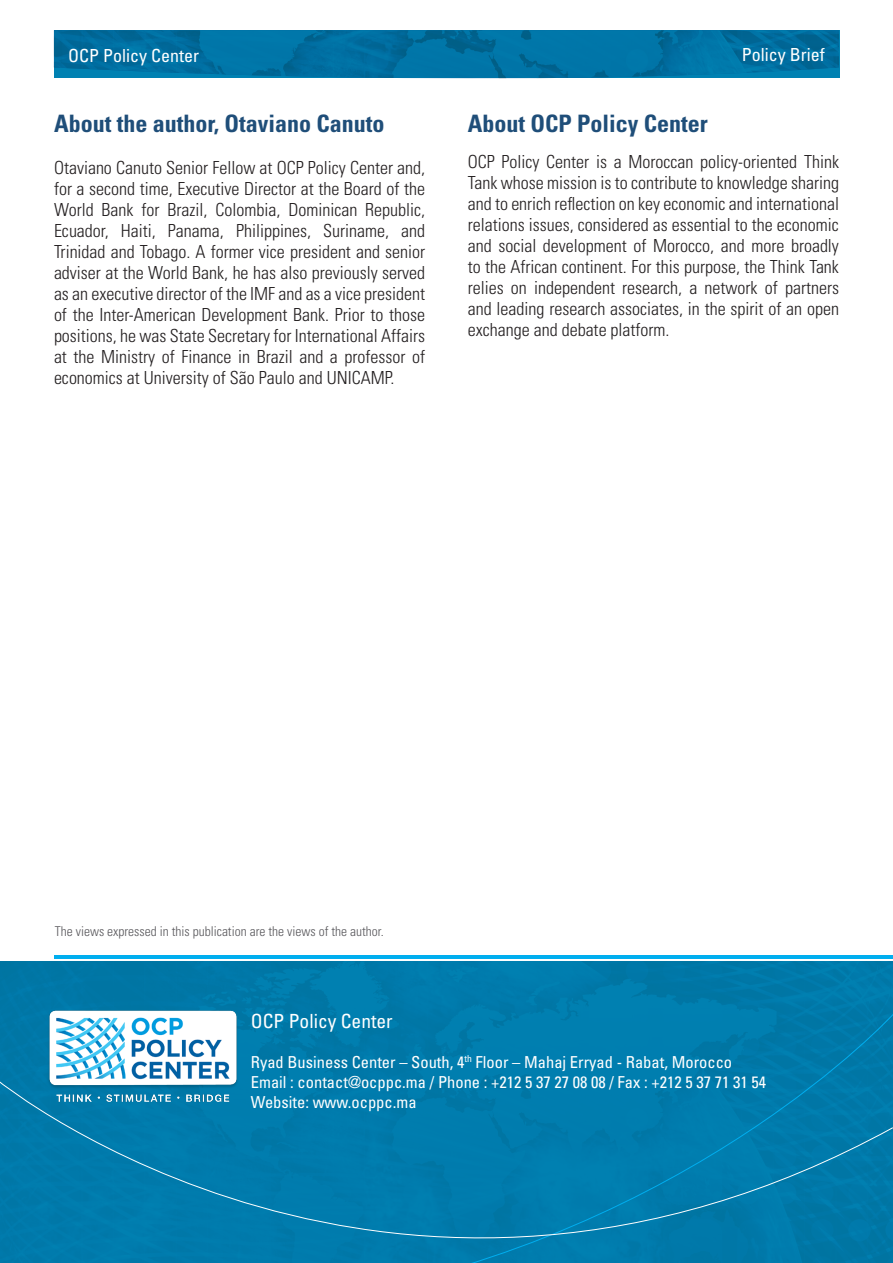
<style>
.page{position:relative;width:893px;height:1263px;background:#fff}
.page>*{position:absolute;margin:0;border:0;box-sizing:border-box;transform-origin:0 0}
.P__Titre{font:700 condensed 24px "Univers LT Std";color:#1f4e79}
.t1{font:condensed 19.5px "Univers LT Std";color:#fff}
.Texte{font:300 condensed 18px/21px "Univers LT Std";color:#231f20;text-align:justify}
.t2{font:condensed 18px "Univers LT Std";color:#fff}
.t3{font:condensed 16.5px "Univers LT Std";color:#fff}
.t4{font:300 condensed 13.5px "Univers LT Std";color:#59585c}
</style>
<div class="page">
<img style="left:54px;top:30px;width:785px;height:49px">
<img style="left:292px;top:962px;width:601px;height:119px">
<hr style="left:54px;top:955px;width:839px;height:4px;background:#00aeef">
<svg style="left:333px;top:1014px;width:560px;height:67px;background:#007bac"></svg>
<div style="left:0;top:1081px;width:893px;height:182px;background:#007bad"></div>
<img style="left:0;top:962px;width:292px;height:188px">
<p class="t2" style="left:68px;top:44px;width:133px">OCP Policy Center</p>
<p class="t2" style="left:742px;top:43px;width:84px">Policy Brief</p>
<p class="P__Titre" style="left:54px;top:108px;width:332px">About the author, Otaviano Canuto</p>
<p class="Texte" style="left:54px;top:157px;width:373px">Otaviano Canuto Senior Fellow at OCP Policy Center and, for a second time, Executive Director at the Board of the World Bank for Brazil, Colombia, Dominican Republic, Ecuador, Haiti, Panama, Philippines, Suriname, and Trinidad and Tobago. A former vice president and senior adviser at the World Bank, he has also previously served as an executive director of the IMF and as a vice president of the Inter-American Development Bank. Prior to those positions, he was State Secretary for International Affairs at the Ministry of Finance in Brazil and a professor of economics at University of São Paulo and UNICAMP.</p>
<p class="P__Titre" style="left:468px;top:108px;width:242px">About OCP Policy Center</p>
<p class="Texte" style="left:468px;top:151px;width:373px">OCP Policy Center is a Moroccan policy-oriented Think Tank whose mission is to contribute to knowledge sharing and to enrich reflection on key economic and international relations issues, considered as essential to the economic and social development of Morocco, and more broadly to the African continent. For this purpose, the Think Tank relies on independent research, a network of partners and leading research associates, in the spirit of an open exchange and debate platform.</p>
<p class="t4" style="left:55px;top:923px;width:330px">The views expressed in this publication are the views of the author.</p>
<p class="t1" style="left:251px;top:1009px;width:143px">OCP Policy Center</p>
<p class="t3" style="left:251px;top:1051px;width:483px">Ryad Business Center – South, 4<sup>th</sup> Floor – Mahaj Erryad - Rabat, Morocco</p>
<p class="t3" style="left:251px;top:1071px;width:517px">Email : contact@ocppc.ma / Phone : +212 5 37 27 08 08 / Fax : +212 5 37 71 31 54</p>
<p class="t3" style="left:251px;top:1091px;width:167px">Website: www.ocppc.ma</p>
</div>
